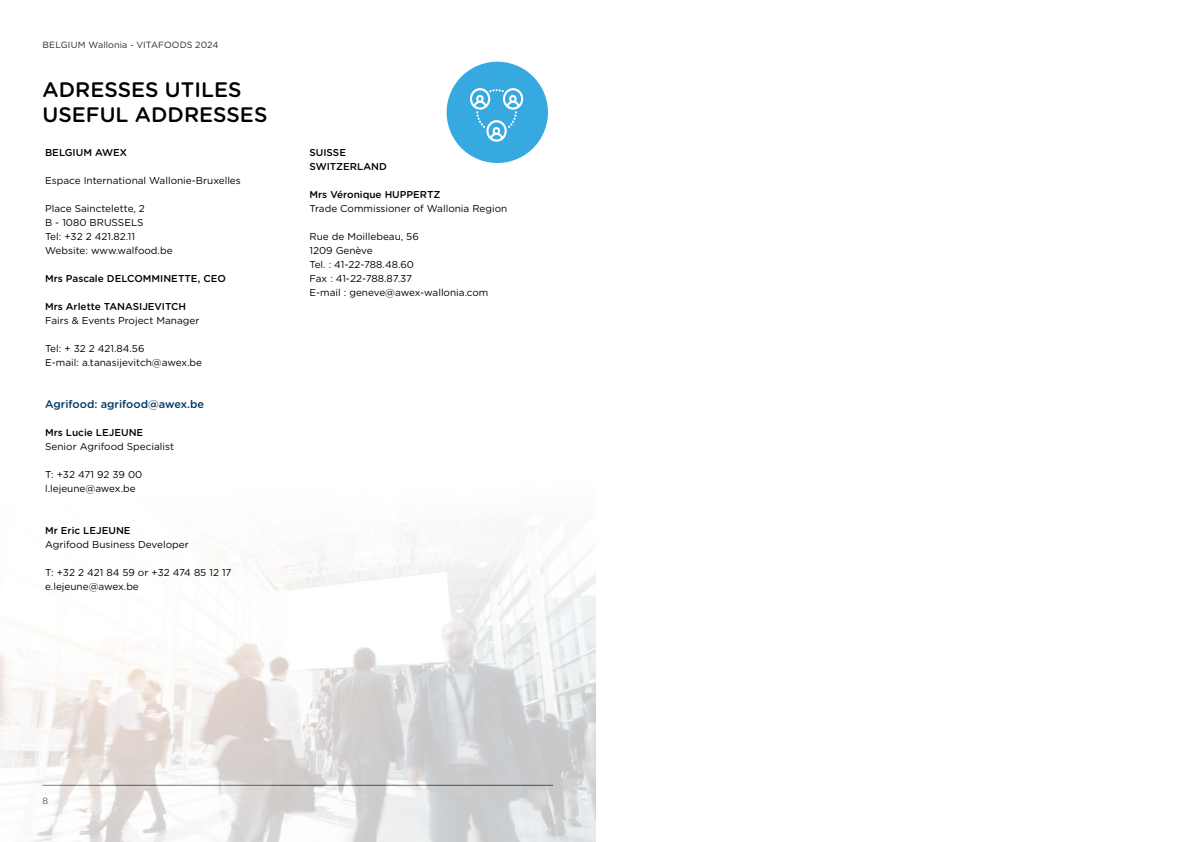
<style>
.page{position:relative;width:1191px;height:842px;background:#fff}
.page>*{position:absolute;margin:0;border:0;box-sizing:border-box;transform-origin:0 0}
.t1{font:500 21px/25.2px "Gotham Rounded";color:#000}
.t2{font:500 11px "Gotham Rounded";color:#003866}
.t3{font:10px/14px "Gotham Rounded";color:#000}
.t4{font:10px/14px "Gotham Rounded";color:#020203}
.t5{font:500 10px/14px "Gotham Rounded";color:#000}
.t6{font:500 10px "Gotham Rounded";color:#020203}
.t7{font:9px "Gotham Rounded";letter-spacing:.005em;color:#282827}
.t8{font:300 9px "Gotham Rounded";color:#282827}
</style>
<div class="page">
<svg style="left:446px;top:61px;width:102px;height:102px"></svg>
<img style="left:0;top:533px;width:595px;height:309px">
<p class="t7" style="left:43px;top:39px;width:177px">BELGIUM Wallonia - VITAFOODS 2024</p>
<h1 class="t1" style="left:43px;top:76px;width:226px">ADRESSES UTILES<br>USEFUL ADDRESSES</h1>
<p class="t5" style="left:45px;top:145px;width:83px">BELGIUM AWEX</p>
<p class="t3" style="left:45px;top:173px;width:197px">Espace International Wallonie-Bruxelles</p>
<p class="t3" style="left:45px;top:201px;width:129px">Place Sainctelette, 2<br>B - 1080 BRUSSELS<br>Tel: +32 2 421.82.11<br>Website: www.walfood.be</p>
<p class="t5" style="left:45px;top:271px;width:182px">Mrs Pascale DELCOMMINETTE, CEO</p>
<p class="t5" style="left:45px;top:299px;width:143px">Mrs Arlette TANASIJEVITCH</p>
<p class="t3" style="left:45px;top:313px;width:156px">Fairs &amp; Events Project Manager</p>
<p class="t3" style="left:45px;top:341px;width:158px">Tel: + 32 2 421.84.56<br>E-mail: a.tanasijevitch@awex.be</p>
<p class="t2" style="left:45px;top:396px;width:161px">Agrifood: agrifood@awex.be</p>
<p class="t6" style="left:45px;top:425px;width:100px">Mrs Lucie LEJEUNE</p>
<p class="t4" style="left:45px;top:439px;width:130px">Senior Agrifood Specialist</p>
<p class="t4" style="left:45px;top:467px;width:99px">T: +32 471 92 39 00 l.lejeune@awex.be</p>
<p class="t6" style="left:45px;top:523px;width:87px">Mr Eric LEJEUNE</p>
<p class="t4" style="left:45px;top:537px;width:145px">Agrifood Business Developer</p>
<p class="t4" style="left:45px;top:565px;width:188px">T: +32 2 421 84 59 or +32 474 85 12 17 e.lejeune@awex.be</p>
<p class="t5" style="left:309px;top:145px;width:79px">SUISSE<br>SWITZERLAND</p>
<p class="t5" style="left:309px;top:187px;width:132px">Mrs Véronique HUPPERTZ</p>
<p class="t3" style="left:309px;top:201px;width:199px">Trade Commissioner of Wallonia Region</p>
<p class="t3" style="left:309px;top:229px;width:180px">Rue de Moillebeau, 56<br>1209 Genève<br>Tel. : 41-22-788.48.60<br>Fax : 41-22-788.87.37<br>E-mail : geneve@awex-wallonia.com</p>
<p class="t8" style="left:43px;top:795px;width:7px">8</p>
</div>
